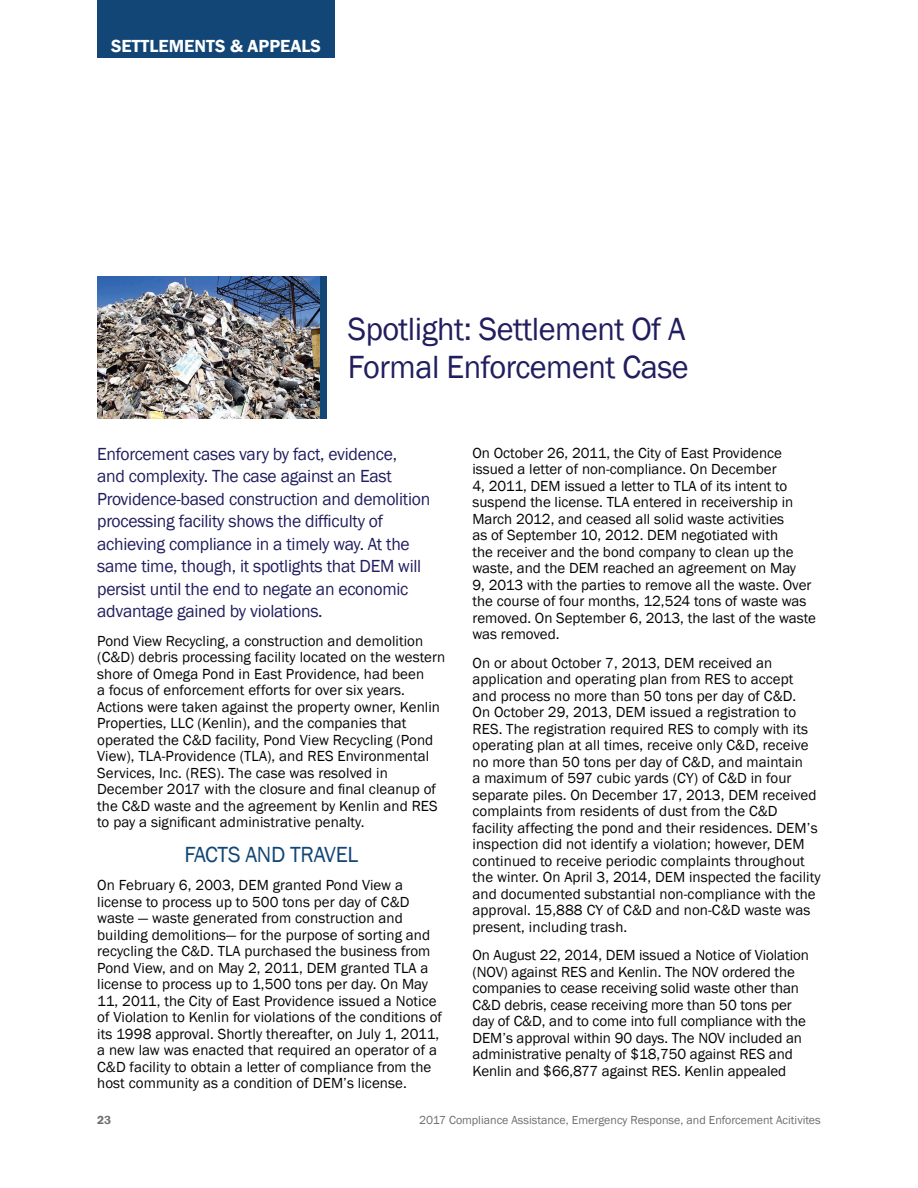
<style>
.page{position:relative;width:918px;height:1188px;background:#fff}
.page>*{position:absolute;margin:0;border:0;box-sizing:border-box;transform-origin:0 0}
.t1{font:33px/37.5px "Franklin Gothic";letter-spacing:-.015em;color:#211e5f}
.t2{font:22.5px "Franklin Gothic";letter-spacing:-.015em;color:#114676}
.t3{font:18px/22.5px "Franklin Gothic";letter-spacing:-.015em;color:#211e5f}
.t4{font:600 18px "Franklin Gothic";color:#fff}
.t5{font:15px/16.5px "Franklin Gothic";letter-spacing:.005em;color:#040503}
.t6{font:12px "Franklin Gothic";color:#6c6d70}
.t7{font:600 12px "Franklin Gothic";color:#6c6d70}
</style>
<div class="page">
<img style="left:97px;top:276px;width:223px;height:143px">
<div style="left:320px;top:276px;width:6px;height:143px;background:#114676"></div>
<div style="left:97px;top:0;width:238px;height:58px;background:#114676"></div>
<p class="t4" style="left:111px;top:34px;width:211px">SETTLEMENTS &amp; APPEALS</p>
<h1 class="t1" style="left:348px;top:311px;width:343px">Spotlight: Settlement Of A<br>Formal Enforcement Case</h1>
<p class="t3" style="left:97px;top:443px;width:335px">Enforcement cases vary by fact, evidence,<br>and complexity. The case against an East Providence-based construction and demolition processing facility shows the difficulty of achieving compliance in a timely way. At the same time, though, it spotlights that DEM will persist until the end to negate an economic advantage gained by violations.</p>
<p class="t5" style="left:97px;top:633px;width:349px">Pond View Recycling, a construction and demolition (C&amp;D) debris processing facility located on the western shore of Omega Pond in East Providence, had been<br>a focus of enforcement efforts for over six years.<br>Actions were taken against the property owner, Kenlin Properties, LLC (Kenlin), and the companies that operated the C&amp;D facility, Pond View Recycling (Pond View), TLA-Providence (TLA), and RES Environmental Services, Inc. (RES). The case was resolved in December 2017 with the closure and final cleanup of the C&amp;D waste and the agreement by Kenlin and RES to pay a significant administrative penalty.</p>
<h2 class="t2" style="left:184px;top:840px;width:175px">FACTS AND TRAVEL</h2>
<p class="t5" style="left:97px;top:877px;width:346px">On February 6, 2003, DEM granted Pond View a license to process up to 500 tons per day of C&amp;D waste — waste generated from construction and building demolitions— for the purpose of sorting and recycling the C&amp;D. TLA purchased the business from Pond View, and on May 2, 2011, DEM granted TLA a license to process up to 1,500 tons per day. On May 11, 2011, the City of East Providence issued a Notice of Violation to Kenlin for violations of the conditions of its 1998 approval. Shortly thereafter, on July 1, 2011, a new law was enacted that required an operator of a C&amp;D facility to obtain a letter of compliance from the host community as a condition of DEM’s license.</p>
<p class="t5" style="left:472px;top:445px;width:345px">On October 26, 2011, the City of East Providence issued a letter of non-compliance. On December<br>4, 2011, DEM issued a letter to TLA of its intent to suspend the license. TLA entered in receivership in March 2012, and ceased all solid waste activities<br>as of September 10, 2012. DEM negotiated with<br>the receiver and the bond company to clean up the waste, and the DEM reached an agreement on May<br>9, 2013 with the parties to remove all the waste. Over the course of four months, 12,524 tons of waste was removed. On September 6, 2013, the last of the waste was removed.</p>
<p class="t5" style="left:472px;top:655px;width:350px">On or about October 7, 2013, DEM received an application and operating plan from RES to accept and process no more than 50 tons per day of C&amp;D.<br>On October 29, 2013, DEM issued a registration to RES. The registration required RES to comply with its operating plan at all times, receive only C&amp;D, receive no more than 50 tons per day of C&amp;D, and maintain<br>a maximum of 597 cubic yards (CY) of C&amp;D in four separate piles. On December 17, 2013, DEM received complaints from residents of dust from the C&amp;D facility affecting the pond and their residences. DEM’s inspection did not identify a violation; however, DEM continued to receive periodic complaints throughout the winter. On April 3, 2014, DEM inspected the facility and documented substantial non-compliance with the approval. 15,888 CY of C&amp;D and non-C&amp;D waste was present, including trash.</p>
<p class="t5" style="left:472px;top:947px;width:338px">On August 22, 2014, DEM issued a Notice of Violation (NOV) against RES and Kenlin. The NOV ordered the companies to cease receiving solid waste other than C&amp;D debris, cease receiving more than 50 tons per day of C&amp;D, and to come into full compliance with the DEM’s approval within 90 days. The NOV included an administrative penalty of $18,750 against RES and Kenlin and $66,877 against RES. Kenlin appealed</p>
<p class="t7" style="left:97px;top:1113px;width:16px">23</p>
<p class="t6" style="left:419px;top:1112px;width:403px">2017 Compliance Assistance, Emergency Response, and Enforcement Acitivites</p>
</div>
